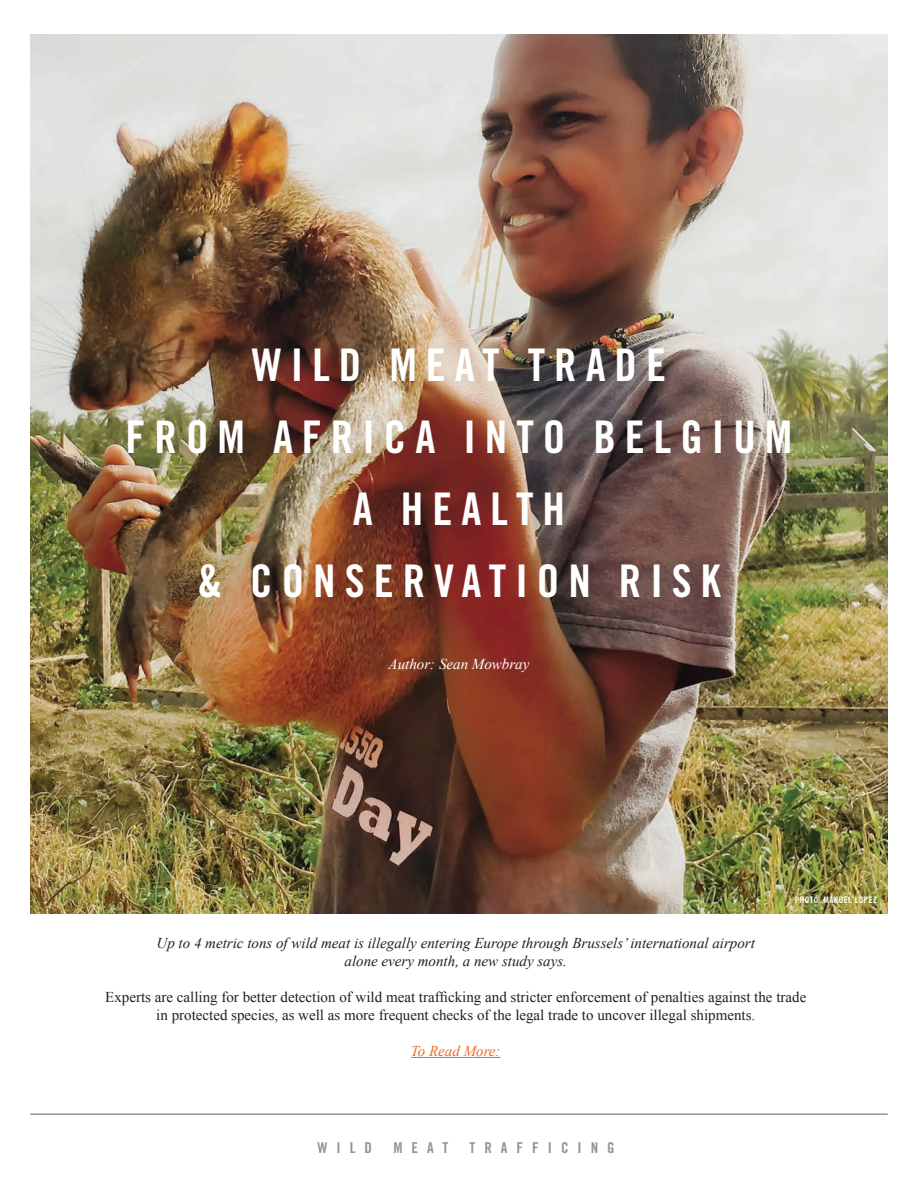
<style>
.page{position:relative;width:918px;height:1188px;background:#fff}
.page>*{position:absolute;margin:0;border:0;box-sizing:border-box;transform-origin:0 0}
.t1{font:45px/72px "Trade Gothic Bold Cond Twenty";letter-spacing:.2em;color:#fff;text-align:center}
.t2{font:15px/18px "Times New Roman";color:#231f20;text-align:center}
.t3{font:italic 15px/18px "Times New Roman";color:#231f20;text-align:center}
.t4{font:italic 15px "Times New Roman";color:#fff}
.t5{font:15px "Trade Gothic Bold Cond Twenty";letter-spacing:.6em;color:#939598}
.t6{font:italic 15px "Times New Roman";color:#f36624}
.t7{font:9px "Trade Gothic Bold Cond Twenty";letter-spacing:.05em;color:#fff}
</style>
<div class="page">
<img style="left:30px;top:35px;width:858px;height:879px">
<hr style="left:30px;top:1113px;width:858px;height:2px;background:#939598">
<hr style="left:411px;top:1057px;width:90px;height:1px;background:#f36624">
<h1 class="t1" style="left:126px;top:329px;width:668px">WILD MEAT TRADE<br>FROM AFRICA INTO BELGIUM<br>A HEALTH<br>&amp; CONSERVATION RISK</h1>
<p class="t4" style="left:389px;top:654px;width:142px">Author: Sean Mowbray</p>
<p class="t7" style="left:795px;top:894px;width:84px">PHOTO: MANUEL LOPEZ</p>
<p class="t3" style="left:157px;top:933px;width:600px">Up to 4 metric tons of wild meat is illegally entering Europe through Brussels’ international airport alone every month, a new study says.</p>
<p class="t2" style="left:105px;top:988px;width:703px">Experts are calling for better detection of wild meat trafficking and stricter enforcement of penalties against the trade in protected species, as well as more frequent checks of the legal trade to uncover illegal shipments.</p>
<p class="t6" style="left:411px;top:1040px;width:91px">To Read More:</p>
<p class="t5" style="left:318px;top:1139px;width:56px">WILD</p>
<p class="t5" style="left:393px;top:1139px;width:56px">MEAT</p>
<p class="t5" style="left:470px;top:1139px;width:147px">TRAFFICING</p>
</div>
